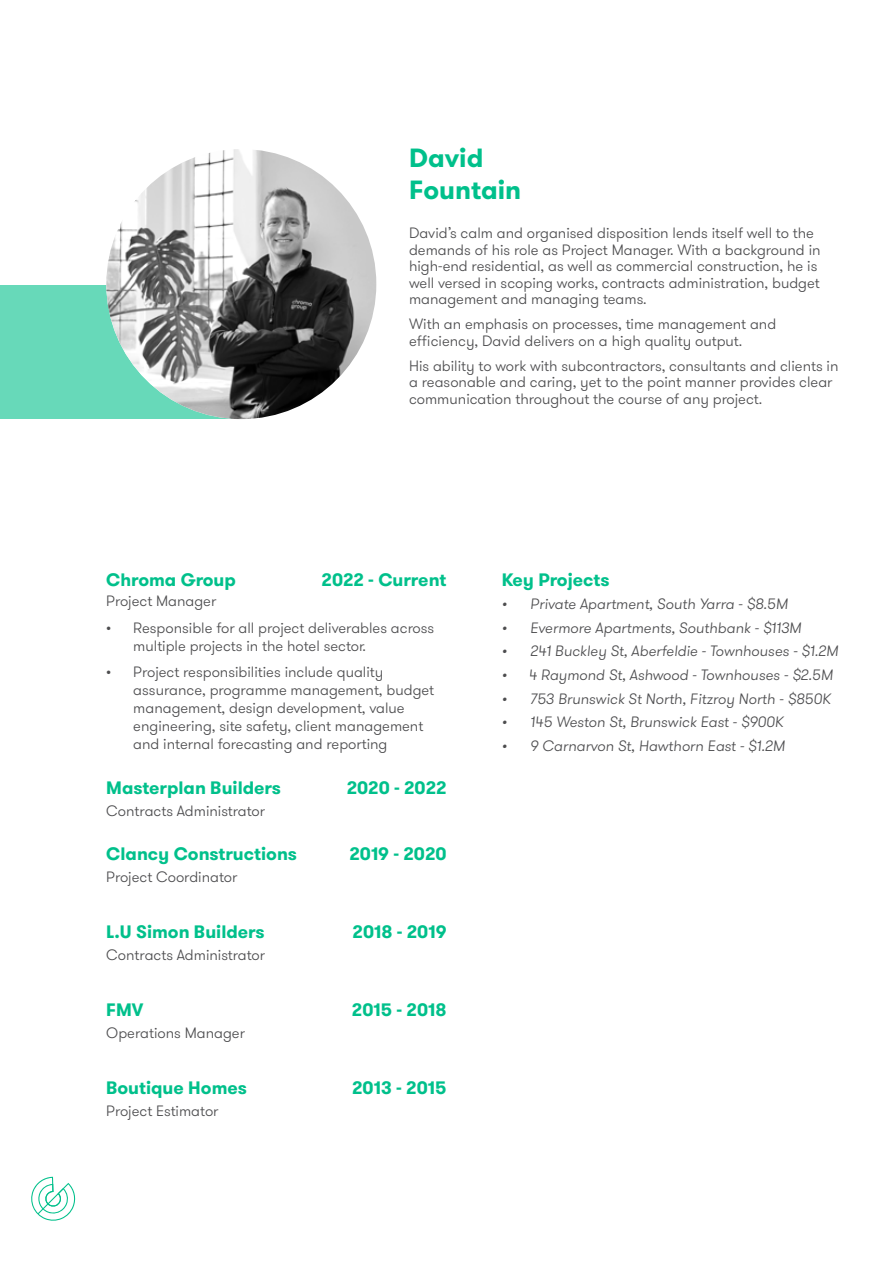
<style>
.page{position:relative;width:893px;height:1263px;background:#fff}
.page>*{position:absolute;margin:0;border:0;box-sizing:border-box;transform-origin:0 0}
.t1{font:700 26.25px/31.7px "GT Walsheim Pro";color:#00c08b}
.t2{font:700 18px "GT Walsheim";color:#00c08b}
.t3{font:700 18px "GT Walsheim Pro";color:#00c08b}
.t4{font:300 15px/16.5px "GT Walsheim Pro";color:#4d4d4f}
.t5{font:italic 300 15px "GT Walsheim Pro";color:#4d4d4f}
</style>
<div class="page">
<div style="left:0;top:286px;width:245px;height:133px;background:#67d9b9"></div>
<img style="left:106px;top:149px;width:270px;height:270px;border-radius:135px">
<svg style="left:31px;top:1177px;width:45px;height:44px"></svg>
<h1 class="t1" style="left:409px;top:142px;width:114px">David<br>Fountain</h1>
<p class="t4" style="left:409px;top:225px;width:413px">David’s calm and organised disposition lends itself well to the demands of his role as Project Manager. With a background in high-end residential, as well as commercial construction, he is well versed in scoping works, contracts administration, budget management and managing teams.</p>
<p class="t4" style="left:409px;top:316px;width:369px">With an emphasis on processes, time management and efficiency, David delivers on a high quality output.</p>
<p class="t4" style="left:409px;top:358px;width:431px">His ability to work with subcontractors, consultants and clients in a reasonable and caring, yet to the point manner provides clear communication throughout the course of any project.</p>
<p class="t3" style="left:106px;top:567px;width:131px">Chroma Group</p>
<p class="t3" style="left:322px;top:567px;width:126px">2022 - Current</p>
<p class="t4" style="left:106px;top:593px;width:112px">Project Manager</p>
<p class="t4" style="left:133px;top:619px;width:303px;line-height:18px;text-indent:-27px">• Responsible for all project deliverables across multiple projects in the hotel sector.</p>
<p class="t4" style="left:133px;top:663px;width:302px;line-height:18px;text-indent:-27px">• Project responsibilities include quality assurance, programme management, budget management, design development, value engineering, site safety, client management and internal forecasting and reporting</p>
<p class="t2" style="left:106px;top:775px;width:176px">Masterplan Builders</p>
<p class="t2" style="left:347px;top:775px;width:101px">2020 - 2022</p>
<p class="t4" style="left:106px;top:803px;width:160px">Contracts Administrator</p>
<p class="t2" style="left:106px;top:842px;width:192px">Clancy Constructions</p>
<p class="t2" style="left:349px;top:842px;width:98px">2019 - 2020</p>
<p class="t4" style="left:106px;top:869px;width:133px">Project Coordinator</p>
<p class="t2" style="left:106px;top:920px;width:160px">L.U Simon Builders</p>
<p class="t2" style="left:353px;top:920px;width:95px">2018 - 2019</p>
<p class="t4" style="left:106px;top:947px;width:160px">Contracts Administrator</p>
<p class="t2" style="left:106px;top:998px;width:39px">FMV</p>
<p class="t2" style="left:352px;top:998px;width:96px">2015 - 2018</p>
<p class="t4" style="left:106px;top:1025px;width:140px">Operations Manager</p>
<p class="t2" style="left:106px;top:1076px;width:142px">Boutique Homes</p>
<p class="t2" style="left:352px;top:1076px;width:96px">2013 - 2015</p>
<p class="t4" style="left:106px;top:1103px;width:114px">Project Estimator</p>
<p class="t3" style="left:502px;top:568px;width:109px">Key Projects</p>
<p class="t5" style="left:502px;top:595px;width:288px">• Private Apartment, South Yarra - $8.5M</p>
<p class="t5" style="left:502px;top:618px;width:301px">• Evermore Apartments, Southbank - $113M</p>
<p class="t5" style="left:502px;top:642px;width:338px">• 241 Buckley St, Aberfeldie - Townhouses - $1.2M</p>
<p class="t5" style="left:502px;top:665px;width:333px">• 4 Raymond St, Ashwood - Townhouses - $2.5M</p>
<p class="t5" style="left:502px;top:689px;width:330px">• 753 Brunswick St North, Fitzroy North - $850K</p>
<p class="t5" style="left:502px;top:712px;width:283px">• 145 Weston St, Brunswick East - $900K</p>
<p class="t5" style="left:502px;top:736px;width:285px">• 9 Carnarvon St, Hawthorn East - $1.2M</p>
</div>
